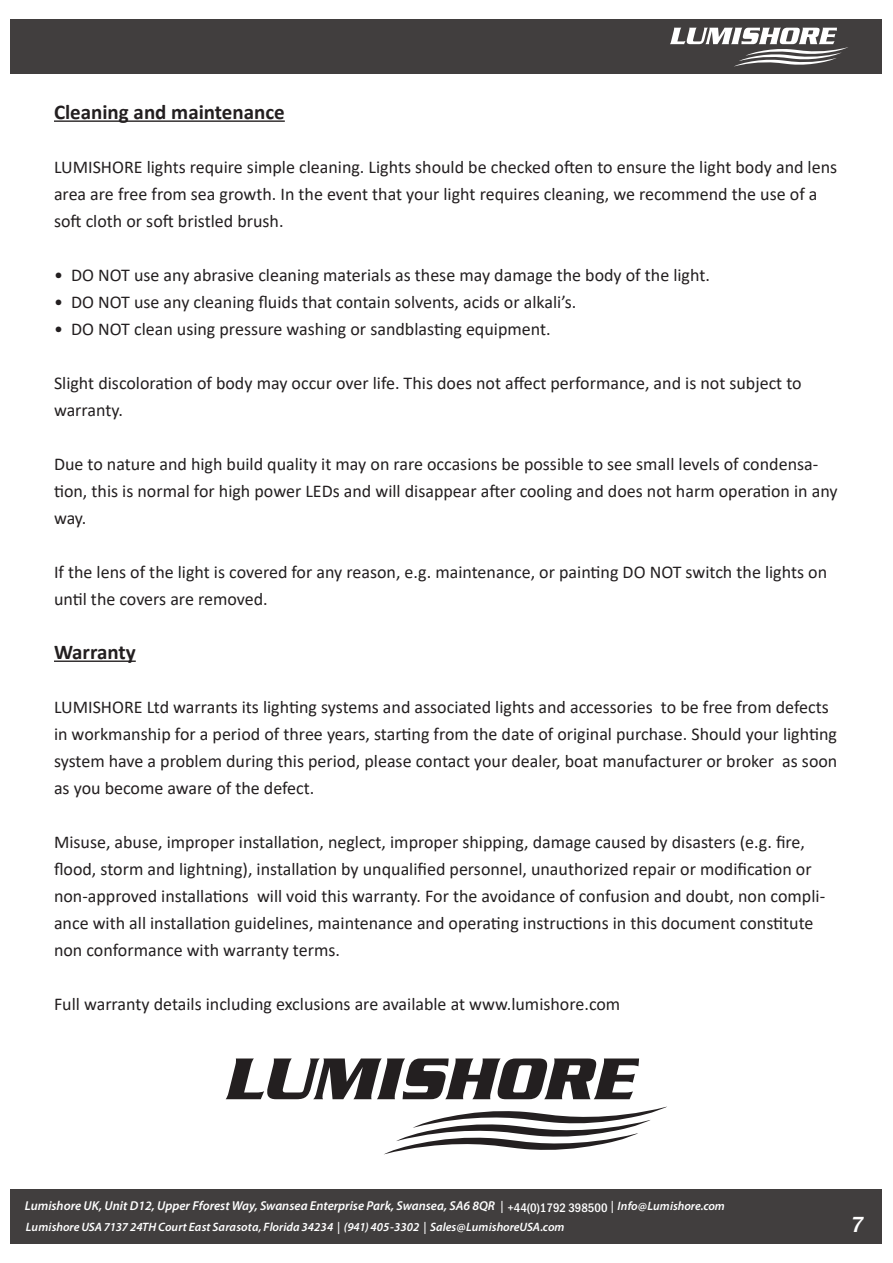
<style>
.page{position:relative;width:893px;height:1263px;background:#fff}
.page>*{position:absolute;margin:0;border:0;box-sizing:border-box;transform-origin:0 0}
.t1{font:italic 500 22.5px "Franklin Gothic";color:#fff}
.t2{font:700 21px "Calibri";color:#231f20}
.t3{font:18px/27px "Calibri";color:#231f20}
.t4{font:italic 600 12.9px "Myriad Pro";color:#fff}
.t5{font:500 12.75px "Franklin Gothic URW Cond";color:#fff}
.t6{font:italic 600 12.15px "Myriad Pro";color:#fff}
.s1{font-size:12.15px}
</style>
<div class="page">
<div style="left:11px;top:1189px;width:871px;height:54px;background:#413e3e"></div>
<div style="left:11px;top:20px;width:871px;height:54px;background:#413e3e"></div>
<svg style="left:670px;top:28px;width:178px;height:39px"></svg>
<hr style="left:54px;top:120px;width:231px;height:2px;background:#231f20">
<hr style="left:54px;top:660px;width:82px;height:2px;background:#231f20">
<svg style="left:226px;top:1058px;width:413px;height:41px"></svg>
<svg style="left:384px;top:1106px;width:283px;height:48px"></svg>
<p class="t2" style="left:54px;top:97px;width:232px">Cleaning and maintenance</p>
<p class="t3" style="left:54px;top:153px;width:785px">LUMISHORE lights require simple cleaning. Lights should be checked often to ensure the light body and lens area are free from sea growth. In the event that your light requires cleaning, we recommend the use of a soft cloth or soft bristled brush.</p>
<p class="t3" style="left:54px;top:261px;width:657px">• DO NOT use any abrasive cleaning materials as these may damage the body of the light.</p>
<p class="t3" style="left:54px;top:288px;width:524px">• DO NOT use any cleaning fluids that contain solvents, acids or alkali’s.</p>
<p class="t3" style="left:54px;top:315px;width:498px">• DO NOT clean using pressure washing or sandblasting equipment.</p>
<p class="t3" style="left:54px;top:369px;width:749px">Slight discoloration of body may occur over life. This does not affect performance, and is not subject to warranty.</p>
<p class="t3" style="left:54px;top:450px;width:785px">Due to nature and high build quality it may on rare occasions be possible to see small levels of condensa&shy;tion, this is normal for high power LEDs and will disappear after cooling and does not harm operation in any way.</p>
<p class="t3" style="left:54px;top:558px;width:775px">If the lens of the light is covered for any reason, e.g. maintenance, or painting DO NOT switch the lights on until the covers are removed.</p>
<p class="t2" style="left:54px;top:637px;width:83px">Warranty</p>
<p class="t3" style="left:54px;top:693px;width:785px">LUMISHORE Ltd warrants its lighting systems and associated lights and accessories to be free from defects in workmanship for a period of three years, starting from the date of original purchase. Should your lighting system have a problem during this period, please contact your dealer, boat manufacturer or broker as soon as you become aware of the defect.</p>
<p class="t3" style="left:54px;top:828px;width:773px">Misuse, abuse, improper installation, neglect, improper shipping, damage caused by disasters (e.g. fire, flood, storm and lightning), installation by unqualified personnel, unauthorized repair or modification or non-approved installations will void this warranty. For the avoidance of confusion and doubt, non compli&shy;ance with all installation guidelines, maintenance and operating instructions in this document constitute non conformance with warranty terms.</p>
<p class="t3" style="left:54px;top:990px;width:568px">Full warranty details including exclusions are available at www.lumishore.com</p>
<p class="t4" style="left:25px;top:1198px;width:701px">Lumishore UK, Unit D12, Upper Fforest Way, Swansea Enterprise Park, Swansea, SA6 8QR <span class="s1">| + 44(0)208 144 1694 | Info@Lumishore.com</span></p>
<p class="t6" style="left:26px;top:1220px;width:540px">LumishoreUSA 7137 24THCourt East Sarasota, Florida 34234 | (941) 405-3302 | Sales@LumishoreUSA.com</p>
<p class="t1" style="left:851px;top:1211px;width:15px">7</p>
<p class="t5" style="left:507px;top:1198px;width:102px">+44(0)1792 398500</p>
</div>
